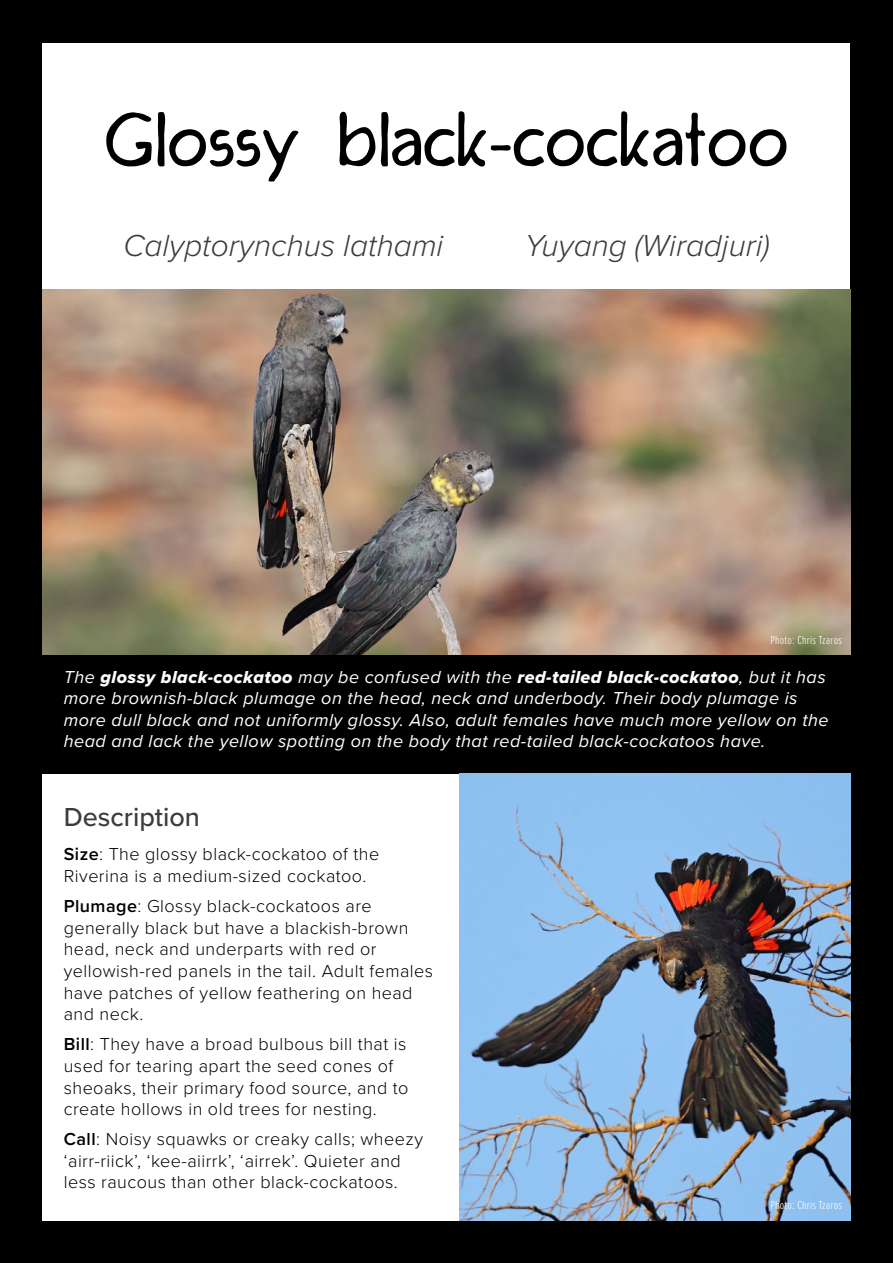
<style>
.page{position:relative;width:893px;height:1263px;background:#000}
.page>*{position:absolute;margin:0;border:0;box-sizing:border-box;transform-origin:0 0}
.t1{font:500 72px "Dragonfly";color:#000}
.t2{font:italic 300 31.5px "Proxima Nova";color:#3c3c3b}
.t3{font:500 27px "Proxima Nova";color:#3c3c3b}
.t4{font:300 18px/21.6px "Proxima Nova";letter-spacing:.025em;color:#000}
.t5{font:italic 18px/21.6px "Proxima Nova";letter-spacing:.025em;color:#fff}
.t6{font:18px "Proxima Nova Extrabld It";letter-spacing:.025em;color:#fff}
.t7{font:300 12px "Proxima Nova Ex Cn";letter-spacing:.025em;color:#fff}
.s1{font-family:"Proxima Nova";font-style:italic}
.s2{font-weight:600}
</style>
<div class="page">
<div style="left:43px;top:43px;width:807px;height:1177px;background:#fff"></div>
<div style="left:39px;top:655px;width:815px;height:119px;background:#000"></div>
<img style="left:43px;top:289px;width:807px;height:366px">
<img style="left:459px;top:774px;width:391px;height:446px">
<h1 class="t1" style="left:104px;top:98px;width:687px">Glossy black-cockatoo</h1>
<h2 class="t2" style="left:123px;top:222px;width:321px">Calyptorynchus lathami</h2>
<h2 class="t2" style="left:525px;top:222px;width:246px">Yuyang (Wiradjuri)</h2>
<p class="t7" style="left:770px;top:631px;width:73px">Photo: Chris Tzaros</p>
<p class="t6" style="left:64px;top:663px;width:763px"><span class="s1">The</span> glossy black-cockatoo <span class="s1">may be confused with the</span> red-tailed black-cockatoo<span class="s1">, but it has</span></p>
<p class="t5" style="left:64px;top:687px;width:766px">more brownish-black plumage on the head, neck and underbody. Their body plumage is more dull black and not uniformly glossy. Also, adult females have much more yellow on the head and lack the yellow spotting on the body that red-tailed black-cockatoos have.</p>
<h3 class="t3" style="left:64px;top:797px;width:138px">Description</h3>
<p class="t4" style="left:64px;top:843px;width:317px"><span class="s2">Size</span>: The glossy black-cockatoo of the<br>Riverina is a medium-sized cockatoo.</p>
<p class="t4" style="left:64px;top:894px;width:371px"><span class="s2">Plumage</span>: Glossy black-cockatoos are generally black but have a blackish-brown head, neck and underparts with red or yellowish-red panels in the tail. Adult females have patches of yellow feathering on head and neck.</p>
<p class="t4" style="left:64px;top:1032px;width:346px"><span class="s2">Bill</span>: They have a broad bulbous bill that is used for tearing apart the seed cones of sheoaks, their primary food source, and to create hollows in old trees for nesting.</p>
<p class="t4" style="left:64px;top:1127px;width:361px"><span class="s2">Call</span>: Noisy squawks or creaky calls; wheezy ‘airr-riick’, ‘kee-aiirrk’, ‘airrek’. Quieter and less raucous than other black-cockatoos.</p>
<p class="t7" style="left:770px;top:1196px;width:73px">Photo: Chris Tzaros</p>
</div>
